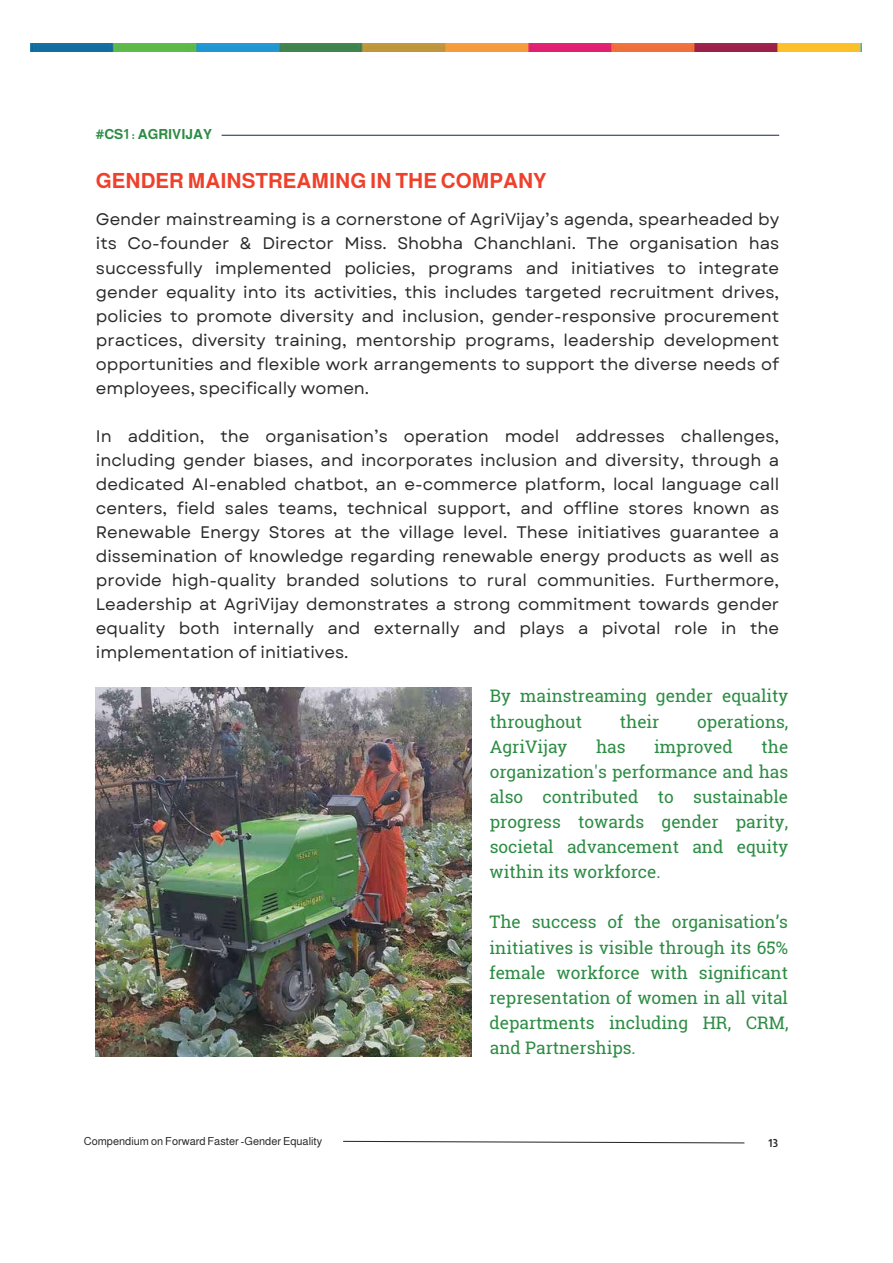
<style>
.page{position:relative;width:893px;height:1263px;background:#fff}
.page>*{position:absolute;margin:0;border:0;box-sizing:border-box;transform-origin:0 0}
.t1{font:700 20.85px "Almarai";color:#ef402b}
.t2{font:17.25px/25px "Roboto Slab";color:#2c8c43;text-align:justify}
.t3{font:16.65px/24px "Garet";color:#2b2a2a;text-align:justify}
.t4{font:700 13.95px "Almarai";color:#2c8c43}
.t5{font:11.1px "Almarai";color:#2b2a2a}
.t6{font:700 11.1px "Almarai";color:#2b2a2a}
</style>
<div class="page">
<hr style="left:221px;top:135px;width:558px;height:1px;background:#1e314f">
<img style="left:31px;top:44px;width:830px;height:7px">
<img style="left:96px;top:687px;width:375px;height:369px">
<svg style="left:343px;top:1140px;width:402px;height:4px"></svg>
<p class="t4" style="left:96px;top:124px;width:118px">#CS1 : AGRIVIJAY</p>
<p class="t1" style="left:96px;top:165px;width:452px">GENDER MAINSTREAMING IN THE COMPANY</p>
<p class="t3" style="left:96px;top:208px;width:685px">Gender mainstreaming is a cornerstone of AgriVijay’s agenda, spearheaded by its Co-founder &amp; Director Miss. Shobha Chanchlani. The organisation has successfully implemented policies, programs and initiatives to integrate gender equality into its activities, this includes targeted recruitment drives, policies to promote diversity and inclusion, gender-responsive procurement practices, diversity training, mentorship programs, leadership development opportunities and flexible work arrangements to support the diverse needs of employees, specifically women.</p>
<p class="t3" style="left:96px;top:425px;width:685px">In addition, the organisation’s operation model addresses challenges, including gender biases, and incorporates inclusion and diversity, through a dedicated AI-enabled chatbot, an e-commerce platform, local language call centers, field sales teams, technical support, and offline stores known as Renewable Energy Stores at the village level. These initiatives guarantee a dissemination of knowledge regarding renewable energy products as well as provide high-quality branded solutions to rural communities. Furthermore, Leadership at AgriVijay demonstrates a strong commitment towards gender equality both internally and externally and plays a pivotal role in the implementation of initiatives.</p>
<p class="t2" style="left:490px;top:684px;width:300px">By mainstreaming gender equality throughout</p>
<p class="t2" style="left:620px;top:709px;width:41px">their</p>
<p class="t2" style="left:697px;top:709px;width:93px">operations,</p>
<p class="t5" style="left:84px;top:1133px;width:240px">Compendium on Forward Faster -Gender Equality</p>
<p class="t2" style="left:489px;top:734px;width:300px;text-indent:272px">the organization's performance and has also contributed to sustainable progress towards gender parity, societal advancement and equity within its workforce.</p>
<p class="t2" style="left:489px;top:909px;width:300px">The success of the organisation’s initiatives is visible through its 65% female workforce with significant representation of women in all vital departments including HR, CRM, and Partnerships.</p>
<p class="t2" style="left:490px;top:734px;width:79px">AgriVijay</p>
<p class="t2" style="left:596px;top:734px;width:31px">has</p>
<p class="t2" style="left:654px;top:734px;width:80px">improved</p>
<p class="t6" style="left:768px;top:1134px;width:11px">13</p>
</div>
